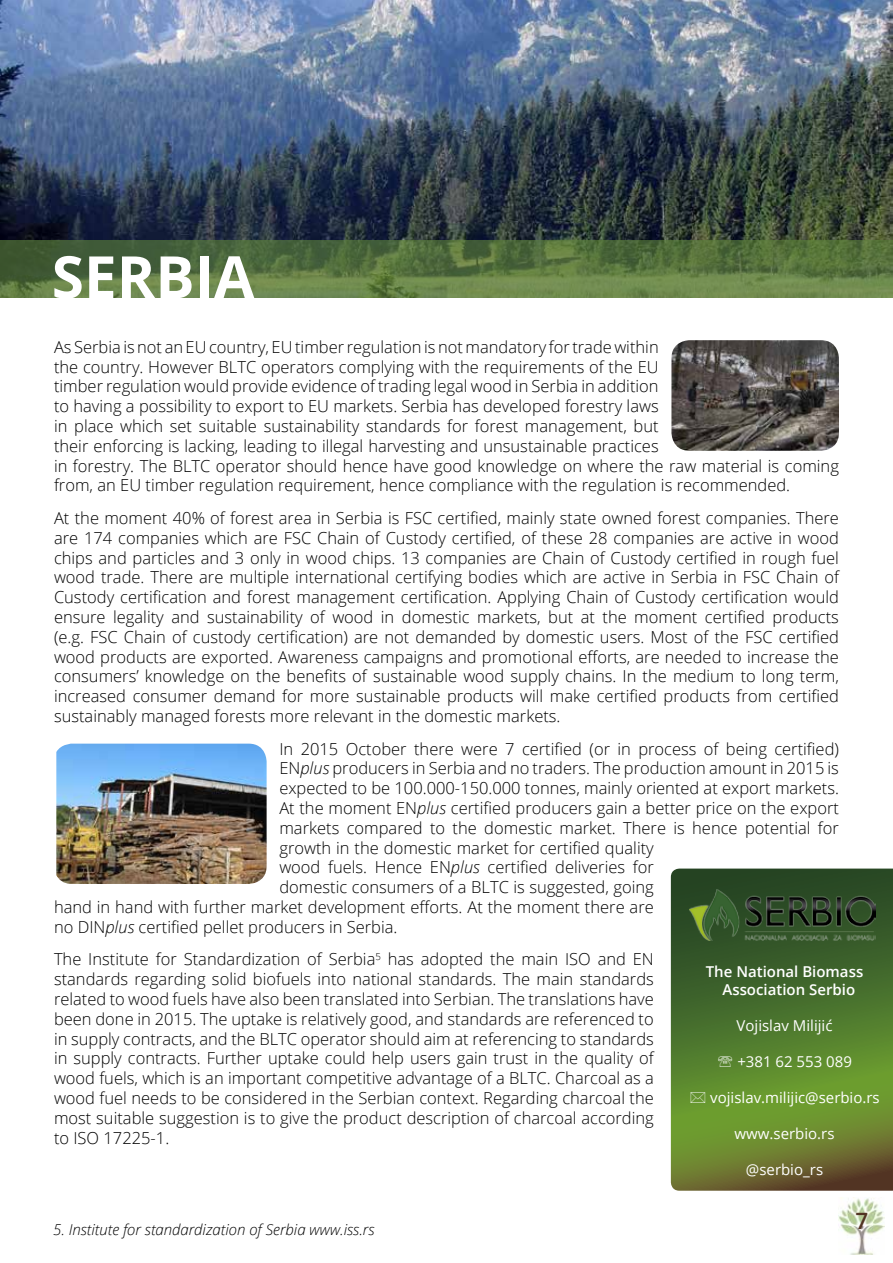
<style>
.page{position:relative;width:893px;height:1263px;background:#fff}
.page>*{position:absolute;margin:0;border:0;box-sizing:border-box;transform-origin:0 0}
.t1{font:700 58.5px "Open Sans";color:#fff}
.t2{font:600 22.5px "Open Sans";color:#523423}
.t3{font:300 16.5px/19.8px "Open Sans";color:#000;text-align:justify}
.t4{font:15px "Open Sans";color:#fff}
.t5{font:italic 300 15px "Open Sans";color:#000}
.t6{font:600 15px/18px "Open Sans";color:#fff;text-align:center}
.s1{font-style:italic}
</style>
<div class="page">
<img style="left:839px;top:1197px;width:46px;height:58px">
<img style="left:0;top:0;width:893px;height:240px">
<svg style="left:0;top:240px;width:893px;height:58px;background:#5a7542"></svg>
<svg style="left:671px;top:868px;width:222px;height:323px;background:#53732d"></svg>
<img style="left:56px;top:744px;width:211px;height:140px">
<img style="left:671px;top:340px;width:168px;height:111px">
<img style="left:690px;top:889px;width:185px;height:51px">
<svg style="left:718px;top:1056px;width:14px;height:11px"></svg>
<svg style="left:691px;top:1092px;width:14px;height:11px"></svg>
<h1 class="t1" style="left:52px;top:236px;width:204px">SERBIA</h1>
<p class="t3" style="left:54px;top:336px;width:786px;text-align:left">As Serbia is not an EU country, EU timber regulation is not mandatory for trade within<br>the country. However BLTC operators complying with the requirements of the EU<br>timber regulation would provide evidence of trading legal wood in Serbia in addition<br>to having a possibility to export to EU markets. Serbia has developed forestry laws<br>in place which set suitable sustainability standards for forest management, but<br>their enforcing is lacking, leading to illegal harvesting and unsustainable practices<br>in forestry. The BLTC operator should hence have good knowledge on where the raw material is coming from, an EU timber regulation requirement, hence compliance with the regulation is recommended.</p>
<p class="t3" style="left:54px;top:508px;width:786px">At the moment 40% of forest area in Serbia is FSC certified, mainly state owned forest companies. There are 174 companies which are FSC Chain of Custody certified, of these 28 companies are active in wood chips and particles and 3 only in wood chips. 13 companies are Chain of Custody certified in rough fuel wood trade. There are multiple international certifying bodies which are active in Serbia in FSC Chain of Custody certification and forest management certification. Applying Chain of Custody certification would ensure legality and sustainability of wood in domestic markets, but at the moment certified products (e.g. FSC Chain of custody certification) are not demanded by domestic users. Most of the FSC certified wood products are exported. Awareness campaigns and promotional efforts, are needed to increase the consumers’ knowledge on the benefits of sustainable wood supply chains. In the medium to long term, increased consumer demand for more sustainable products will make certified products from certified sustainably managed forests more relevant in the domestic markets.</p>
<p class="t3" style="left:279px;top:738px;width:561px">In 2015 October there were 7 certified (or in process of being certified)</p>
<p class="t3" style="left:279px;top:758px;width:561px">EN<span class="s1">plus</span> producers in Serbia and no traders. The production amount in 2015 is</p>
<p class="t3" style="left:279px;top:778px;width:561px">expected to be 100.000-150.000 tonnes, mainly oriented at export markets.</p>
<p class="t3" style="left:279px;top:798px;width:561px">At the moment EN<span class="s1">plus</span> certified producers gain a better price on the export</p>
<p class="t3" style="left:279px;top:817px;width:561px">markets compared to the domestic market. There is hence potential for</p>
<p class="t3" style="left:279px;top:837px;width:376px">growth in the domestic market for certified quality</p>
<p class="t3" style="left:279px;top:857px;width:376px">wood fuels. Hence EN<span class="s1">plus</span> certified deliveries for</p>
<p class="t3" style="left:279px;top:877px;width:376px">domestic consumers of a BLTC is suggested, going</p>
<p class="t3" style="left:54px;top:897px;width:601px">hand in hand with further market development efforts. At the moment there are</p>
<p class="t3" style="left:54px;top:916px;width:345px">no DIN<span class="s1">plus</span> certified pellet producers in Serbia.</p>
<p class="t3" style="left:54px;top:949px;width:601px">The Institute for Standardization of Serbia<sup>5</sup> has adopted the main ISO and EN standards regarding solid biofuels into national standards. The main standards related to wood fuels have also been translated into Serbian. The translations have been done in 2015. The uptake is relatively good, and standards are referenced to in supply contracts, and the BLTC operator should aim at referencing to standards in supply contracts. Further uptake could help users gain trust in the quality of wood fuels, which is an important competitive advantage of a BLTC. Charcoal as a wood fuel needs to be considered in the Serbian context. Regarding charcoal the most suitable suggestion is to give the product description of charcoal according to ISO 17225-1.</p>
<p class="t6" style="left:706px;top:962px;width:159px">The National Biomass<br>Association Serbio</p>
<p class="t4" style="left:737px;top:1015px;width:97px">Vojislav Milijić</p>
<p class="t4" style="left:737px;top:1051px;width:116px">+381 62 553 089</p>
<p class="t4" style="left:710px;top:1087px;width:171px">vojislav.milijic@serbio.rs</p>
<p class="t4" style="left:734px;top:1123px;width:102px">www.serbio.rs</p>
<p class="t4" style="left:746px;top:1159px;width:79px">@serbio_rs</p>
<p class="t5" style="left:53px;top:1219px;width:323px">5. Institute for standardization of Serbia www.iss.rs</p>
<h2 class="t2" style="left:855px;top:1205px;width:14px">7</h2>
</div>
